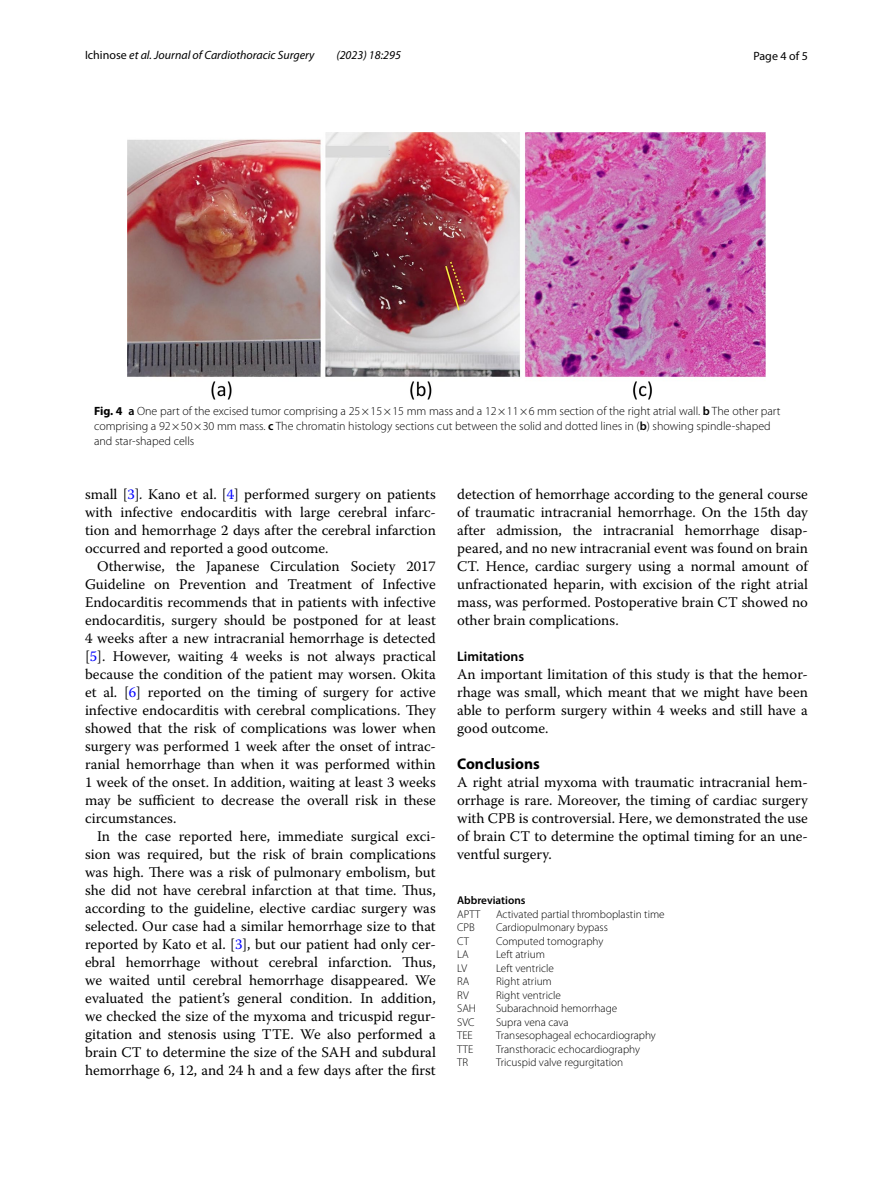
<style>
.page{position:relative;width:893px;height:1187px;background:#fff}
.page>*{position:absolute;margin:0;border:0;box-sizing:border-box;transform-origin:0 0}
.t1{font:700 15.45px "Myriad Pro";color:#000}
.t2{font:14.7px/18px "Warnock Pro";color:#000;text-align:justify}
.t3{font:600 13.8px "Myriad Pro";color:#000}
.t4{font:300 12px/15px "Myriad Pro";color:#000}
.t5{font:italic 12px "Myriad Pro";color:#000}
.t6{font:12px "Myriad Pro";color:#000}
.t7{font:300 11.25px "Myriad Pro";color:#000}
.t8{font:600 11.25px "Myriad Pro";color:#000}
.s1{font-style:normal}
.s2{font-weight:700}
.s3{font-weight:600}
.s4{color:#00f}
.s5{font-style:italic}
</style>
<div class="page">
<img style="left:127px;top:133px;width:638px;height:266px">
<p class="t5" style="left:85px;top:48px;width:231px"><span class="s1">Ichinose</span> et al. Journal of Cardiothoracic Surgery</p>
<p class="t5" style="left:336px;top:48px;width:66px">(2023) 18:295</p>
<p class="t6" style="left:753px;top:48px;width:56px">Page 4 of 5</p>
<p class="t4" style="left:94px;top:403px;width:688px"><span class="s2">Fig. 4</span> <span class="s3">a</span> One part of the excised tumor comprising a 25×15×15 mm mass and a 12×11×6 mm section of the right atrial wall. <span class="s3">b</span> The other part comprising a 92×50×30 mm mass. <span class="s3">c</span> The chromatin histology sections cut between the solid and dotted lines in (<span class="s3">b</span>) showing spindle-shaped and star-shaped cells</p>
<p class="t2" style="left:85px;top:485px;width:352px">small [<span class="s4">3</span>]<span class="s5">.</span> Kano et al. [<span class="s4">4</span>] performed surgery on patients with infective endocarditis with large cerebral infarc&shy;tion and hemorrhage 2 days after the cerebral infarction occurred and reported a good outcome.</p>
<p class="t2" style="left:85px;top:557px;width:352px;text-indent:12px">Otherwise, the Japanese Circulation Society 2017<br>Guideline on Prevention and Treatment of Infective Endocarditis recommends that in patients with infective endocarditis, surgery should be postponed for at least 4 weeks after a new intracranial hemorrhage is detected [<span class="s4">5</span>]. However, waiting 4 weeks is not always practical because the condition of the patient may worsen. Okita et al. [<span class="s4">6</span>] reported on the timing of surgery for active infective endocarditis with cerebral complications. They showed that the risk of complications was lower when surgery was performed 1 week after the onset of intrac&shy;ranial hemorrhage than when it was performed within 1 week of the onset. In addition, waiting at least 3 weeks may be sufficient to decrease the overall risk in these circumstances.</p>
<p class="t2" style="left:85px;top:827px;width:352px;text-indent:12px">In the case reported here, immediate surgical exci&shy;sion was required, but the risk of brain complications was high. There was a risk of pulmonary embolism, but she did not have cerebral infarction at that time. Thus, according to the guideline, elective cardiac surgery was selected. Our case had a similar hemorrhage size to that reported by Kato et al. [<span class="s4">3</span>], but our patient had only cer&shy;ebral hemorrhage without cerebral infarction. Thus, we waited until cerebral hemorrhage disappeared. We evaluated the patient’s general condition. In addition, we checked the size of the myxoma and tricuspid regur&shy;gitation and stenosis using TTE. We also performed a brain CT to determine the size of the SAH and subdural hemorrhage 6, 12, and 24 h and a few days after the first</p>
<p class="t2" style="left:457px;top:485px;width:352px">detection of hemorrhage according to the general course of traumatic intracranial hemorrhage. On the 15th day after admission, the intracranial hemorrhage disap&shy;peared, and no new intracranial event was found on brain CT. Hence, cardiac surgery using a normal amount of unfractionated heparin, with excision of the right atrial mass, was performed. Postoperative brain CT showed no other brain complications.</p>
<p class="t3" style="left:457px;top:647px;width:69px">Limitations</p>
<p class="t2" style="left:457px;top:665px;width:352px">An important limitation of this study is that the hemor&shy;rhage was small, which meant that we might have been able to perform surgery within 4 weeks and still have a good outcome.</p>
<p class="t1" style="left:457px;top:753px;width:84px">Conclusions</p>
<p class="t2" style="left:457px;top:773px;width:352px">A right atrial myxoma with traumatic intracranial hem&shy;orrhage is rare. Moreover, the timing of cardiac surgery with CPB is controversial. Here, we demonstrated the use of brain CT to determine the optimal timing for an une&shy;ventful surgery.</p>
<p class="t8" style="left:457px;top:893px;width:70px">Abbreviations</p>
<p class="t7" style="left:457px;top:907px;width:25px">APTT</p>
<p class="t7" style="left:496px;top:907px;width:170px">Activated partial thromboplastin time</p>
<p class="t7" style="left:457px;top:921px;width:19px">CPB</p>
<p class="t7" style="left:496px;top:921px;width:113px">Cardiopulmonary bypass</p>
<p class="t7" style="left:457px;top:934px;width:14px">CT</p>
<p class="t7" style="left:496px;top:934px;width:109px">Computed tomography</p>
<p class="t7" style="left:457px;top:948px;width:13px">LA</p>
<p class="t7" style="left:496px;top:948px;width:50px">Left atrium</p>
<p class="t7" style="left:457px;top:961px;width:12px">LV</p>
<p class="t7" style="left:496px;top:961px;width:59px">Left ventricle</p>
<p class="t7" style="left:457px;top:975px;width:14px">RA</p>
<p class="t7" style="left:496px;top:975px;width:57px">Right atrium</p>
<p class="t7" style="left:457px;top:988px;width:13px">RV</p>
<p class="t7" style="left:496px;top:988px;width:66px">Right ventricle</p>
<p class="t7" style="left:457px;top:1002px;width:20px">SAH</p>
<p class="t7" style="left:496px;top:1002px;width:123px">Subarachnoid hemorrhage</p>
<p class="t7" style="left:457px;top:1015px;width:19px">SVC</p>
<p class="t7" style="left:496px;top:1015px;width:74px">Supra vena cava</p>
<p class="t7" style="left:457px;top:1029px;width:17px">TEE</p>
<p class="t7" style="left:496px;top:1029px;width:161px">Transesophageal echocardiography</p>
<p class="t7" style="left:457px;top:1042px;width:18px">TTE</p>
<p class="t7" style="left:496px;top:1042px;width:145px">Transthoracic echocardiography</p>
<p class="t7" style="left:457px;top:1056px;width:12px">TR</p>
<p class="t7" style="left:496px;top:1056px;width:129px">Tricuspid valve regurgitation</p>
</div>
